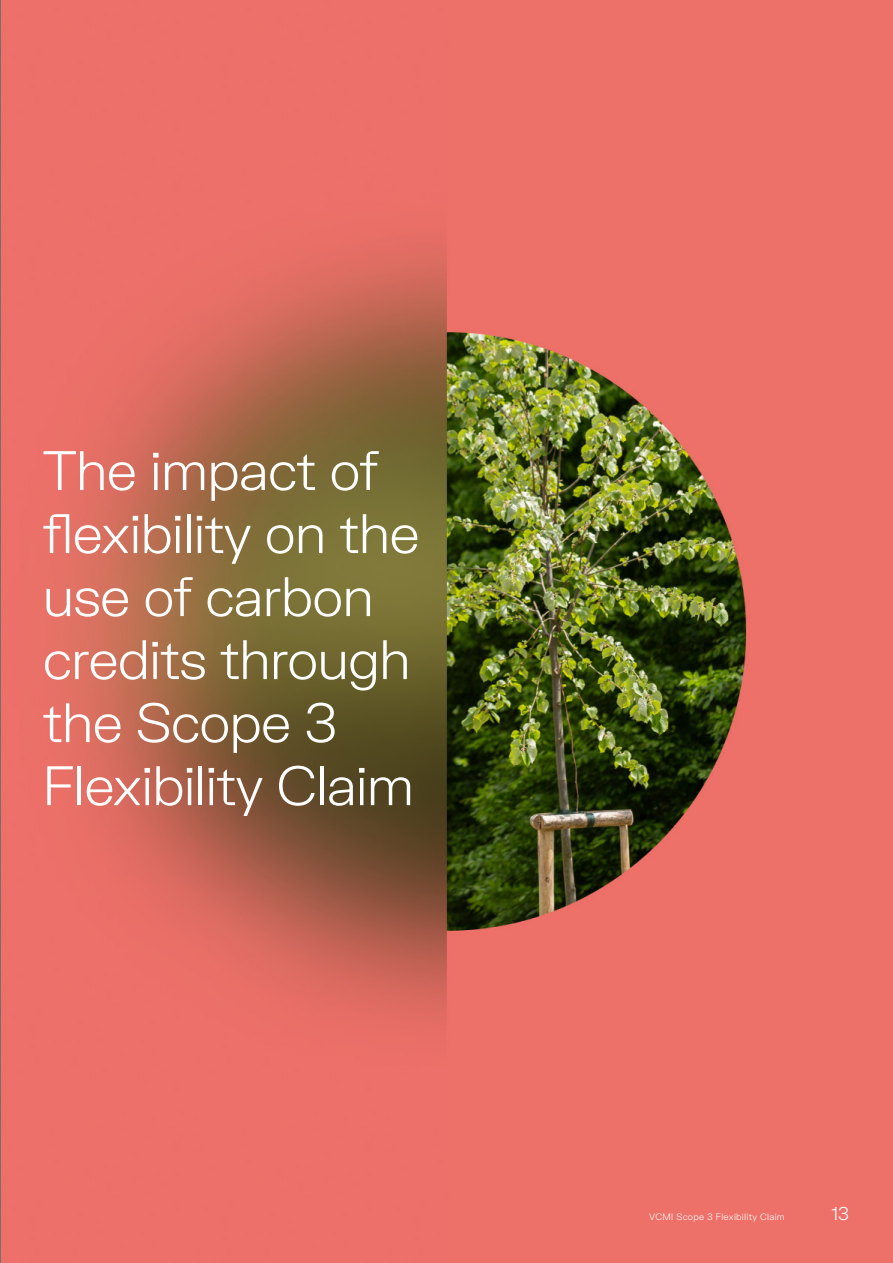
<style>
.page{position:relative;width:893px;height:1263px;background:#fff}
.page>*{position:absolute;margin:0;border:0;box-sizing:border-box;transform-origin:0 0}
.t1{font:300 54px/63px "FK Grotesk";letter-spacing:-.02em;color:#fff}
.t2{font:300 18px "FK Grotesk";color:#fff}
.t3{font:300 9px "FK Grotesk";letter-spacing:.03em;color:#fff}
</style>
<div class="page">
<img style="left:1px;top:0;width:892px;height:1262px">
<hr style="left:0;top:0;width:1px;height:1263px;background:#000">
<p class="t1" style="left:43px;top:435px;width:379px">The impact of flexibility on the use of carbon credits through the Scope 3<br>Flexibility Claim</p>
<p class="t3" style="left:649px;top:1210px;width:137px">VCMI Scope 3 Flexibility Claim</p>
<p class="t2" style="left:831px;top:1200px;width:19px">13</p>
</div>
